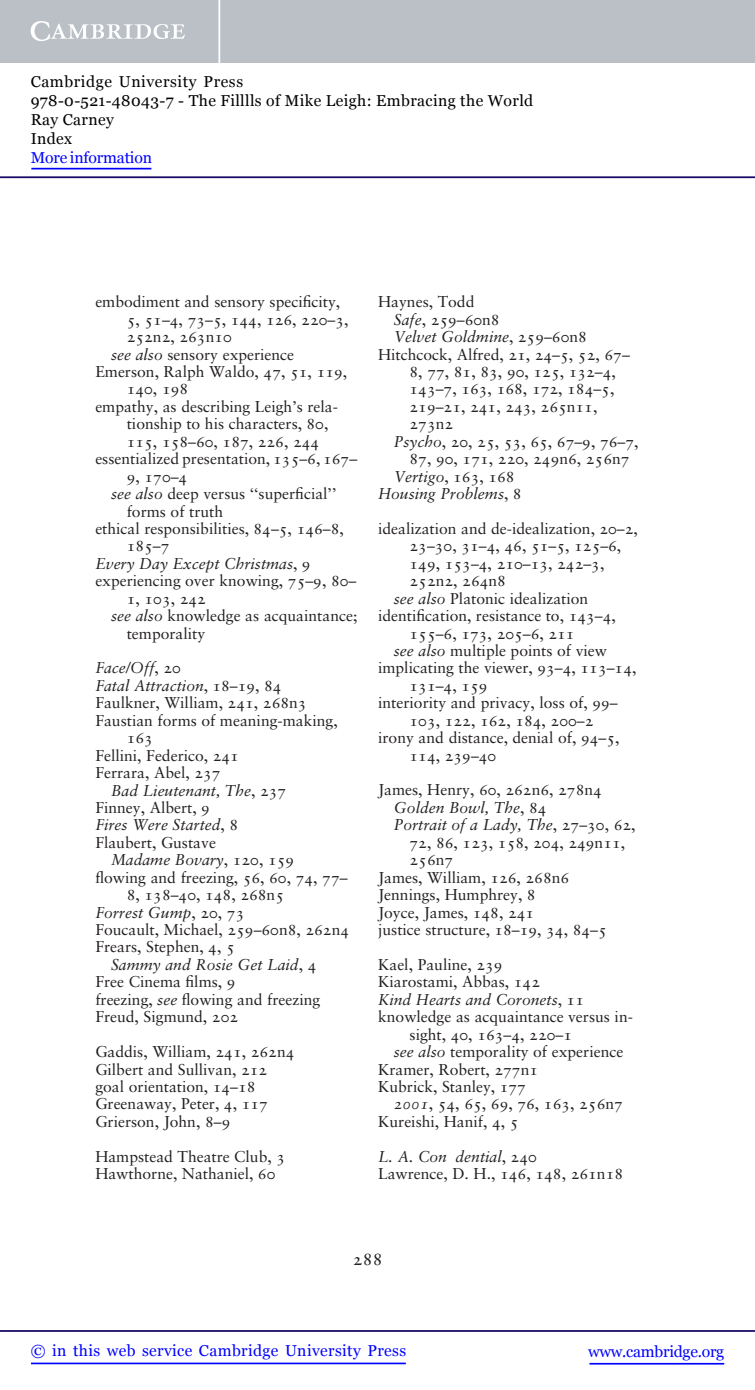
<style>
.page{position:relative;width:755px;height:1390px;background:#fff}
.page>*{position:absolute;margin:0;border:0;box-sizing:border-box;transform-origin:0 0}
.t1{font:17.5px "Sabon New Roman SC";color:#231f20}
.t2{font:15.75px/17.5px "Sabon New Roman SC";color:#231f20}
.t3{font:15.75px/17.5px "Sabon Italic Os F";color:#231f20}
.t4{font:15.75px/18.9px "Georgia";letter-spacing:.025em;color:#000}
.t5{font:15.75px "Georgia";letter-spacing:.025em;color:#00f}
.t6{font:15.75px "Georgia";letter-spacing:-.015em;color:#00f}
.t7{font:15.75px "Georgia";letter-spacing:-.01em;color:#00f}
.s1{font-family:"Sabon Italic Os F"}
.s2{font-family:"Sabon New Roman SC"}
</style>
<div class="page">
<hr style="left:589px;top:1363px;width:134px;height:1px;background:#00f">
<hr style="left:0;top:1330px;width:754px;height:2px;background:#150666">
<hr style="left:31px;top:1362px;width:374px;height:2px;background:#00f">
<div style="left:0;top:0;width:754px;height:63px;background:#bac0c6"></div>
<svg style="left:31px;top:21px;width:154px;height:20px"></svg>
<hr style="left:218px;top:0;width:2px;height:63px;background:#fff">
<hr style="left:0;top:176px;width:754px;height:2px;background:#150666">
<hr style="left:31px;top:168px;width:120px;height:1px;background:#00f">
<p class="t4" style="left:31px;top:73px;width:504px">Cambridge University Press<br>978-0-521-48043-7 - The Filllls of Mike Leigh: Embracing the World<br>Ray Carney<br>Index</p>
<p class="t7" style="left:31px;top:148px;width:123px">More information</p>
<p class="t2" style="left:95px;top:294px;width:246px">embodiment and sensory specificity,</p>
<p class="t2" style="left:127px;top:312px;width:223px">5, 51–4, 73–5, 144, 126, 220–3,</p>
<p class="t2" style="left:127px;top:329px;width:107px">252n2, 263n10</p>
<p class="t2" style="left:111px;top:347px;width:184px"><span class="s1">see also</span> sensory experience</p>
<p class="t2" style="left:95px;top:364px;width:253px">Emerson, Ralph Waldo, 47, 51, 119,</p>
<p class="t2" style="left:127px;top:381px;width:63px">140, 198</p>
<p class="t2" style="left:95px;top:399px;width:244px">empathy, as describing Leigh’s rela-</p>
<p class="t2" style="left:127px;top:416px;width:203px">tionship to his characters, 80,</p>
<p class="t2" style="left:127px;top:434px;width:194px">115, 158–60, 187, 226, 244</p>
<p class="t2" style="left:95px;top:451px;width:263px">essentialized presentation, 135–6, 167–</p>
<p class="t2" style="left:127px;top:469px;width:62px">9, 170–4</p>
<p class="t2" style="left:111px;top:486px;width:227px"><span class="s1">see also</span> deep versus ‘‘superficial’’</p>
<p class="t2" style="left:127px;top:503px;width:98px">forms of truth</p>
<p class="t2" style="left:95px;top:521px;width:250px">ethical responsibilities, 84–5, 146–8,</p>
<p class="t2" style="left:127px;top:538px;width:44px">185–7</p>
<p class="t3" style="left:95px;top:556px;width:217px">Every Day Except Christmas<span class="s2">, 9</span></p>
<p class="t2" style="left:95px;top:573px;width:262px">experiencing over knowing, 75–9, 80–</p>
<p class="t2" style="left:127px;top:591px;width:81px">1, 103, 242</p>
<p class="t2" style="left:111px;top:608px;width:248px"><span class="s1">see also</span> knowledge as acquaintance;</p>
<p class="t2" style="left:127px;top:626px;width:80px">temporality</p>
<p class="t3" style="left:95px;top:661px;width:188px">Face/Off<span class="s2">, 20<br></span>Fatal Attraction<span class="s2">, 18–19, 84</span></p>
<p class="t2" style="left:95px;top:695px;width:213px">Faulkner, William, 241, 268n3</p>
<p class="t2" style="left:95px;top:713px;width:244px">Faustian forms of meaning-making,</p>
<p class="t2" style="left:127px;top:730px;width:28px">163</p>
<p class="t2" style="left:95px;top:748px;width:145px">Fellini, Federico, 241</p>
<p class="t2" style="left:95px;top:765px;width:127px">Ferrara, Abel, 237</p>
<p class="t3" style="left:111px;top:783px;width:176px">Bad Lieutenant, The<span class="s2">, 237</span></p>
<p class="t2" style="left:95px;top:800px;width:116px">Finney, Albert, 9</p>
<p class="t3" style="left:95px;top:817px;width:144px">Fires Were Started<span class="s2">, 8</span></p>
<p class="t2" style="left:95px;top:835px;width:122px">Flaubert, Gustave</p>
<p class="t3" style="left:111px;top:852px;width:185px">Madame Bovary<span class="s2">, 120, 159</span></p>
<p class="t2" style="left:127px;top:870px;width:222px;text-indent:-31px">flowing and freezing, 56, 60, 74, 77–<br>8, 138–40, 148, 268n5</p>
<p class="t3" style="left:95px;top:905px;width:150px">Forrest Gump<span class="s2">, 20, 73</span></p>
<p class="t2" style="left:95px;top:922px;width:255px">Foucault, Michael, 259–60n8, 262n4<br>Frears, Stephen, 4, 5</p>
<p class="t3" style="left:111px;top:957px;width:207px">Sammy and Rosie Get Laid<span class="s2">, 4</span></p>
<p class="t2" style="left:95px;top:974px;width:226px">Free Cinema films, 9<br>freezing, <span class="s1">see</span> flowing and freezing<br>Freud, Sigmund, 202</p>
<p class="t2" style="left:95px;top:1044px;width:200px">Gaddis, William, 241, 262n4<br>Gilbert and Sullivan, 212 goal orientation, 14–18<br>Greenaway, Peter, 4, 117<br>Grierson, John, 8–9</p>
<p class="t2" style="left:95px;top:1149px;width:191px">Hampstead Theatre Club, 3<br>Hawthorne, Nathaniel, 60</p>
<p class="t2" style="left:393px;top:294px;width:107px;text-indent:-16px">Haynes, Todd<br><span class="s1">Safe</span>, 259–60n8</p>
<p class="t3" style="left:393px;top:329px;width:194px">Velvet Goldmine<span class="s2">, 259–60n8</span></p>
<p class="t2" style="left:378px;top:346px;width:253px">Hitchcock, Alfred, 21, 24–5, 52, 67–</p>
<p class="t2" style="left:409px;top:364px;width:208px">8, 77, 81, 83, 90, 125, 132–4,</p>
<p class="t2" style="left:409px;top:381px;width:206px">143–7, 163, 168, 172, 184–5,</p>
<p class="t2" style="left:409px;top:399px;width:189px">219–21, 241, 243, 265n11,</p>
<p class="t2" style="left:409px;top:416px;width:45px">273n2</p>
<p class="t2" style="left:393px;top:434px;width:246px"><span class="s1">Psycho</span>, 20, 25, 53, 65, 67–9, 76–7,</p>
<p class="t2" style="left:409px;top:451px;width:221px">87, 90, 171, 220, 249n6, 256n7</p>
<p class="t2" style="left:393px;top:469px;width:122px"><span class="s1">Vertigo</span>, 163, 168</p>
<p class="t3" style="left:378px;top:486px;width:145px">Housing Problems<span class="s2">, 8</span></p>
<p class="t2" style="left:378px;top:521px;width:261px">idealization and de-idealization, 20–2,</p>
<p class="t2" style="left:409px;top:538px;width:213px">23–30, 31–4, 46, 51–5, 125–6,</p>
<p class="t2" style="left:409px;top:556px;width:196px">149, 153–4, 210–13, 242–3,</p>
<p class="t2" style="left:409px;top:573px;width:98px">252n2, 264n8</p>
<p class="t2" style="left:393px;top:591px;width:196px"><span class="s1">see also</span> Platonic idealization</p>
<p class="t2" style="left:378px;top:608px;width:239px">identification, resistance to, 143–4,</p>
<p class="t2" style="left:409px;top:625px;width:166px">155–6, 173, 205–6, 211</p>
<p class="t2" style="left:393px;top:643px;width:215px"><span class="s1">see also</span> multiple points of view</p>
<p class="t2" style="left:378px;top:660px;width:260px">implicating the viewer, 93–4, 113–14,</p>
<p class="t2" style="left:409px;top:678px;width:79px">131–4, 159</p>
<p class="t2" style="left:378px;top:695px;width:241px">interiority and privacy, loss of, 99–</p>
<p class="t2" style="left:409px;top:713px;width:185px">103, 122, 162, 184, 200–2</p>
<p class="t2" style="left:378px;top:730px;width:243px">irony and distance, denial of, 94–5,</p>
<p class="t2" style="left:409px;top:747px;width:88px">114, 239–40</p>
<p class="t2" style="left:378px;top:782px;width:225px">James, Henry, 60, 262n6, 278n4</p>
<p class="t3" style="left:393px;top:800px;width:243px">Golden Bowl, The<span class="s2">, 84<br></span>Portrait of a Lady, The<span class="s2">, 27–30, 62,</span></p>
<p class="t2" style="left:409px;top:835px;width:217px">72, 86, 123, 158, 204, 249n11,</p>
<p class="t2" style="left:409px;top:852px;width:45px">256n7</p>
<p class="t2" style="left:378px;top:870px;width:192px">James, William, 126, 268n6</p>
<p class="t2" style="left:378px;top:887px;width:159px">Jennings, Humphrey, 8</p>
<p class="t2" style="left:378px;top:904px;width:157px">Joyce, James, 148, 241</p>
<p class="t2" style="left:378px;top:922px;width:230px">justice structure, 18–19, 34, 84–5</p>
<p class="t2" style="left:378px;top:957px;width:163px">Kael, Pauline, 239<br>Kiarostami, Abbas, 142</p>
<p class="t3" style="left:378px;top:992px;width:207px">Kind Hearts and Coronets<span class="s2">, 11</span></p>
<p class="t2" style="left:378px;top:1009px;width:256px">knowledge as acquaintance versus in-</p>
<p class="t2" style="left:409px;top:1026px;width:164px">sight, 40, 163–4, 220–1</p>
<p class="t2" style="left:393px;top:1044px;width:231px"><span class="s1">see also</span> temporality of experience</p>
<p class="t2" style="left:378px;top:1061px;width:161px">Kramer, Robert, 277n1</p>
<p class="t2" style="left:378px;top:1079px;width:149px">Kubrick, Stanley, 177</p>
<p class="t2" style="left:393px;top:1096px;width:230px"><span class="s1">2001</span>, 54, 65, 69, 76, 163, 256n7</p>
<p class="t2" style="left:378px;top:1114px;width:142px">Kureishi, Hanif, 4, 5</p>
<p class="t3" style="left:378px;top:1149px;width:160px">L. A. Con dential<span class="s2">, 240</span></p>
<p class="t2" style="left:378px;top:1166px;width:246px">Lawrence, D. H., 146, 148, 261n18</p>
<p class="t1" style="left:352px;top:1251px;width:31px">288</p>
<p class="t5" style="left:31px;top:1341px;width:376px">© in this web service Cambridge University Press</p>
<p class="t6" style="left:588px;top:1341px;width:137px">www.cambridge.org</p>
</div>
